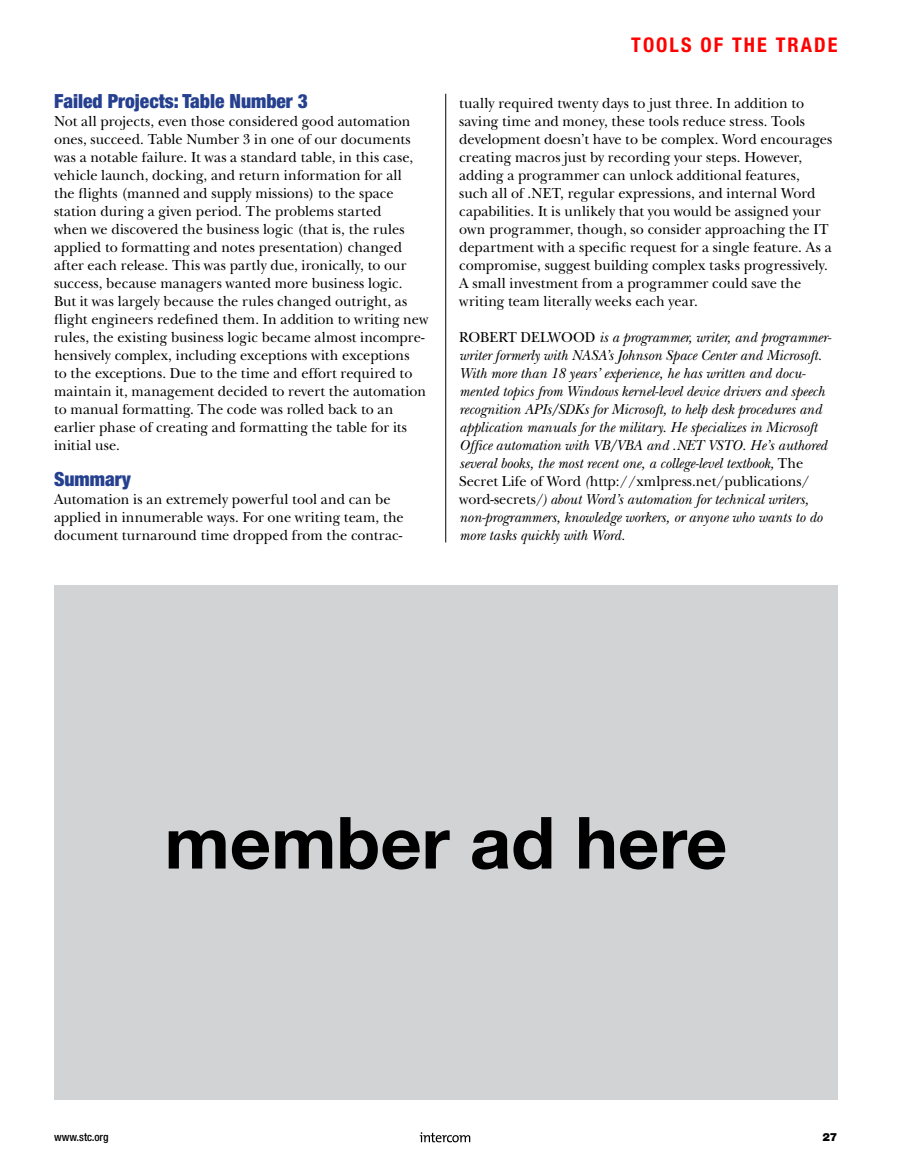
<style>
.page{position:relative;width:905px;height:1175px;background:#fff}
.page>*{position:absolute;margin:0;border:0;box-sizing:border-box;transform-origin:0 0}
.t1{font:700 72px "Helvetica Neue LT Std";color:#000}
.t2{font:700 condensed 20.25px "Helvetica Neue LT Std";letter-spacing:.1em;color:#f00}
.t3{font:900 condensed 19.5px "Helvetica Neue LT Std";color:#25408f}
.t4{font:15px/18px "New Baskerville Std";letter-spacing:-.005em;color:#000;scale:.96 1}
.t5{font:italic 15px/18px "New Baskerville Std";color:#000;scale:.96 1}
.t6{font:500 condensed 11.25px "Helvetica Neue LT Std";color:#000}
.t7{font:900 11.25px "Helvetica Neue LT Std";color:#000}
.s1{font-style:normal}
</style>
<div class="page">
<hr style="left:445px;top:94px;width:1px;height:448px;background:#000">
<div style="left:54px;top:585px;width:783px;height:515px;background:#d1d3d4"></div>
<svg style="left:419px;top:1132px;width:51px;height:10px"></svg>
<h3 class="t3" style="left:54px;top:89px;width:255px">Failed Projects: Table Number 3</h3>
<p class="t4" style="left:54px;top:112px;width:392px">Not all projects, even those considered good automation ones, succeed. Table Number 3 in one of our documents was a notable failure. It was a standard table, in this case, vehicle launch, docking, and return information for all<br>the flights (manned and supply missions) to the space station during a given period. The problems started<br>when we discovered the business logic (that is, the rules applied to formatting and notes presentation) changed after each release. This was partly due, ironically, to our success, because managers wanted more business logic.<br>But it was largely because the rules changed outright, as flight engineers redefined them. In addition to writing new rules, the existing business logic became almost incompre&shy;hensively complex, including exceptions with exceptions<br>to the exceptions. Due to the time and effort required to maintain it, management decided to revert the automation to manual formatting. The code was rolled back to an earlier phase of creating and formatting the table for its initial use.</p>
<h3 class="t3" style="left:54px;top:467px;width:78px">Summary</h3>
<p class="t4" style="left:54px;top:490px;width:366px">Automation is an extremely powerful tool and can be applied in innumerable ways. For one writing team, the document turnaround time dropped from the contrac-</p>
<h2 class="t2" style="left:631px;top:32px;width:208px">TOOLS OF THE TRADE</h2>
<p class="t4" style="left:459px;top:94px;width:390px">tually required twenty days to just three. In addition to saving time and money, these tools reduce stress. Tools development doesn’t have to be complex. Word encourages creating macros just by recording your steps. However, adding a programmer can unlock additional features, such all of .NET, regular expressions, and internal Word capabilities. It is unlikely that you would be assigned your own programmer, though, so consider approaching the IT department with a specific request for a single feature. As a compromise, suggest building complex tasks progressively.<br>A small investment from a programmer could save the writing team literally weeks each year.</p>
<p class="t5" style="left:459px;top:328px;width:389px"><span class="s1">ROBERT DELWOOD</span> is a programmer, writer, and programmer&shy;writer formerly with NASA’s Johnson Space Center and Microsoft.<br>With more than 18 years’ experience, he has written and docu&shy;mented topics from Windows kernel-level device drivers and speech recognition APIs/SDKs for Microsoft, to help desk procedures and application manuals for the military. He specializes in Microsoft Office automation with VB/VBA and .NET VSTO. He’s authored several books, the most recent one, a college-level textbook, <span class="s1">The Secret Life of Word</span> (<span class="s1">http://xmlpress.net/publications/ word-secrets/</span>) about Word’s automation for technical writers, non-programmers, knowledge workers, or anyone who wants to do more tasks quickly with Word.</p>
<h1 class="t1" style="left:164px;top:798px;width:564px">member ad here</h1>
<p class="t6" style="left:54px;top:1130px;width:56px">www.stc.org</p>
<p class="t7" style="left:822px;top:1130px;width:17px">27</p>
</div>
